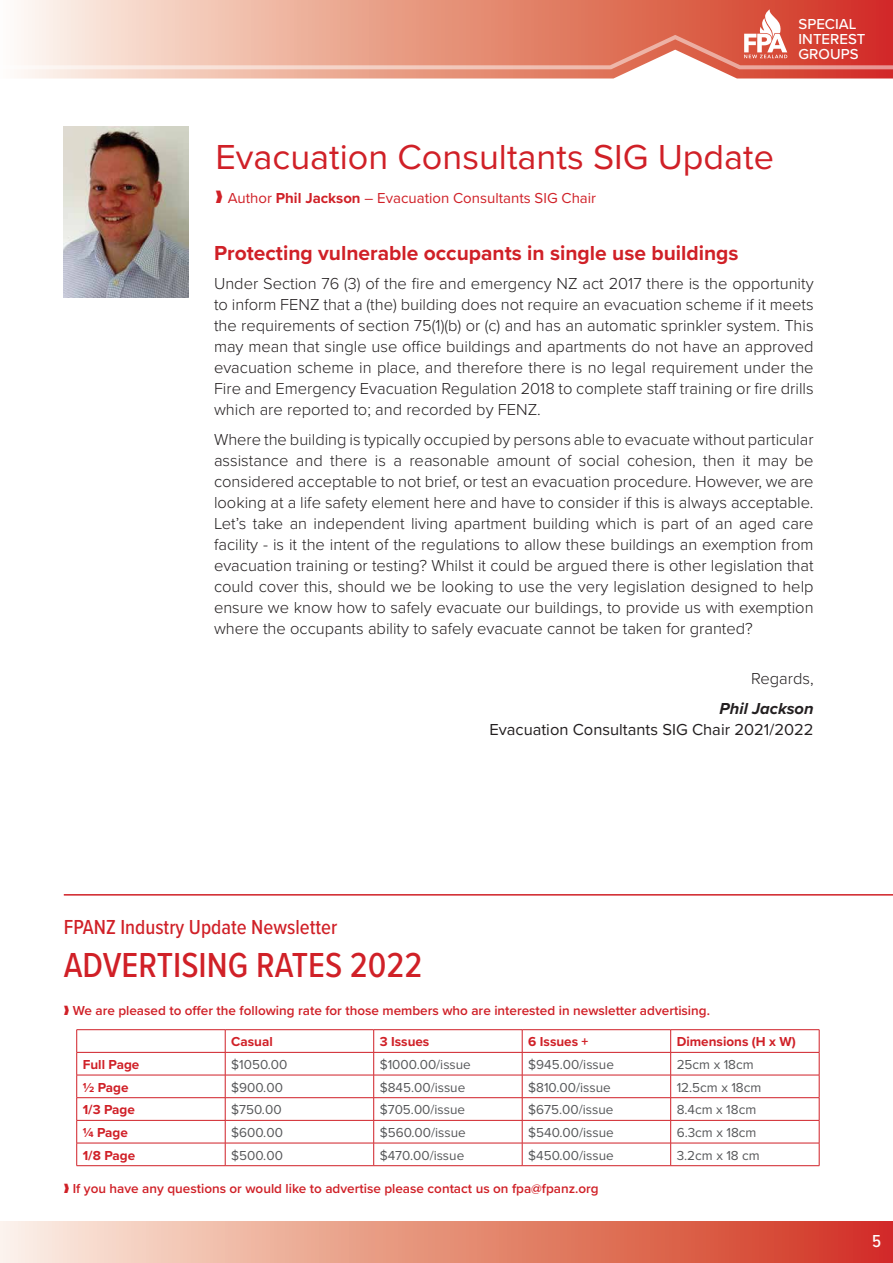
<style>
.page{position:relative;width:893px;height:1263px;background:#fff}
.page>*{position:absolute;margin:0;border:0;box-sizing:border-box;transform-origin:0 0}
.SIG_Headings{font:36px "Proxima Nova";color:#d02027}
.t1{font:500 36px "Proxima Nova Cond";color:#d02027}
.Subheading_this_one{font:700 21px "Proxima Nova";color:#d02027}
.t2{font:500 21px "Proxima Nova Cond";color:#d02027}
.t3{font:500 18px "Proxima Nova Cond";color:#fff}
.Body_Text_New_Style{font:300 16.5px/21px "Proxima Nova";color:#231f20;text-align:justify}
.Body_Text_New_Style-2{font:16.5px/21px "Proxima Nova";color:#231f20;text-align:right}
.t4{font:15px "Proxima Nova";color:#d02027}
.t5{font:500 15px/15px "Proxima Nova";color:#fff}
.t6{font:13.5px "Proxima Nova";color:#57585a}
.t7{font:600 13.5px "Proxima Nova";color:#d02027}
.t8{font:700 13.5px "Proxima Nova";color:#d02027}
.s1{font-weight:700}
.s2{font-weight:700;font-style:italic}
</style>
<div class="page">
<div style="left:0;top:1221px;width:893px;height:42px;background:linear-gradient(to right,#fbefdd,#d1301b)"></div>
<svg style="left:21px;top:0;width:872px;height:9px;background:#e6907d"></svg>
<svg style="left:21px;top:69px;width:872px;height:10px;background:#eba99a"></svg>
<svg style="left:21px;top:9px;width:872px;height:60px;background:#e89987"></svg>
<img style="left:64px;top:127px;width:124px;height:171px">
<hr style="left:77px;top:1029px;width:148px;height:1px;background:#d02027">
<hr style="left:225px;top:1029px;width:149px;height:1px;background:#d02027">
<hr style="left:374px;top:1029px;width:148px;height:1px;background:#d02027">
<hr style="left:522px;top:1029px;width:149px;height:1px;background:#d02027">
<hr style="left:671px;top:1029px;width:148px;height:1px;background:#d02027">
<hr style="left:77px;top:1052px;width:148px;height:1px;background:#d02027">
<hr style="left:225px;top:1052px;width:149px;height:1px;background:#d02027">
<hr style="left:374px;top:1052px;width:148px;height:1px;background:#d02027">
<hr style="left:522px;top:1052px;width:149px;height:1px;background:#d02027">
<hr style="left:671px;top:1052px;width:148px;height:1px;background:#d02027">
<hr style="left:77px;top:1075px;width:148px;height:1px;background:#d02027">
<hr style="left:225px;top:1075px;width:149px;height:1px;background:#d02027">
<hr style="left:374px;top:1075px;width:148px;height:1px;background:#d02027">
<hr style="left:522px;top:1075px;width:149px;height:1px;background:#d02027">
<hr style="left:671px;top:1075px;width:148px;height:1px;background:#d02027">
<hr style="left:77px;top:1097px;width:148px;height:1px;background:#d02027">
<hr style="left:225px;top:1097px;width:149px;height:1px;background:#d02027">
<hr style="left:374px;top:1097px;width:148px;height:1px;background:#d02027">
<hr style="left:522px;top:1097px;width:149px;height:1px;background:#d02027">
<hr style="left:671px;top:1097px;width:148px;height:1px;background:#d02027">
<hr style="left:77px;top:1120px;width:148px;height:1px;background:#d02027">
<hr style="left:225px;top:1120px;width:149px;height:1px;background:#d02027">
<hr style="left:374px;top:1120px;width:148px;height:1px;background:#d02027">
<hr style="left:522px;top:1120px;width:149px;height:1px;background:#d02027">
<hr style="left:671px;top:1120px;width:148px;height:1px;background:#d02027">
<hr style="left:77px;top:1143px;width:148px;height:1px;background:#d02027">
<svg style="left:76px;top:1030px;width:1px;height:135px"></svg>
<hr style="left:225px;top:1143px;width:149px;height:1px;background:#d02027">
<svg style="left:225px;top:1030px;width:1px;height:135px"></svg>
<hr style="left:374px;top:1143px;width:148px;height:1px;background:#d02027">
<svg style="left:373px;top:1030px;width:1px;height:135px"></svg>
<hr style="left:522px;top:1143px;width:149px;height:1px;background:#d02027">
<svg style="left:522px;top:1030px;width:1px;height:135px"></svg>
<hr style="left:671px;top:1143px;width:148px;height:1px;background:#d02027">
<svg style="left:670px;top:1030px;width:1px;height:135px"></svg>
<svg style="left:819px;top:1030px;width:1px;height:135px"></svg>
<hr style="left:77px;top:1165px;width:148px;height:1px;background:#d02027">
<hr style="left:225px;top:1165px;width:149px;height:1px;background:#d02027">
<hr style="left:374px;top:1165px;width:148px;height:1px;background:#d02027">
<hr style="left:522px;top:1165px;width:149px;height:1px;background:#d02027">
<hr style="left:671px;top:1165px;width:148px;height:1px;background:#d02027">
<hr style="left:64px;top:894px;width:829px;height:1px;background:#d02027">
<p class="t5" style="left:799px;top:16px;width:68px">SPECIAL<br>INTEREST<br>GROUPS</p>
<p class="SIG_Headings" style="left:215px;top:130px;width:560px">Evacuation Consultants SIG Update</p>
<p class="t4" style="left:215px;top:187px;width:382px">❱ Author <span class="s1">Phil Jackson</span> – Evacuation Consultants SIG Chair</p>
<p class="Subheading_this_one" style="left:214px;top:237px;width:526px">Protecting vulnerable occupants in single use buildings</p>
<p class="Body_Text_New_Style" style="left:214px;top:272px;width:601px">Under Section 76 (3) of the fire and emergency NZ act 2017 there is the opportunity to inform FENZ that a (the) building does not require an evacuation scheme if it meets the requirements of section 75(1)(b) or (c) and has an automatic sprinkler system. This may mean that single use office buildings and apartments do not have an approved evacuation scheme in place, and therefore there is no legal requirement under the Fire and Emergency Evacuation Regulation 2018 to complete staff training or fire drills which are reported to; and recorded by FENZ.</p>
<p class="Body_Text_New_Style" style="left:214px;top:428px;width:601px">Where the building is typically occupied by persons able to evacuate without particular assistance and there is a reasonable amount of social cohesion, then it may be considered acceptable to not brief, or test an evacuation procedure. However, we are looking at a life safety element here and have to consider if this is always acceptable.<br>Let’s take an independent living apartment building which is part of an aged care facility - is it the intent of the regulations to allow these buildings an exemption from evacuation training or testing? Whilst it could be argued there is other legislation that could cover this, should we be looking to use the very legislation designed to help ensure we know how to safely evacuate our buildings, to provide us with exemption where the occupants ability to safely evacuate cannot be taken for granted?</p>
<p class="Body_Text_New_Style" style="left:751px;top:667px;width:64px">Regards,</p>
<p class="Body_Text_New_Style-2" style="left:489px;top:697px;width:326px"><span class="s2">Phil Jackson<br></span>Evacuation Consultants SIG Chair 2021/2022</p>
<p class="t2" style="left:64px;top:911px;width:275px">FPANZ Industry Update Newsletter</p>
<p class="t1" style="left:64px;top:939px;width:360px">ADVERTISING RATES 2022</p>
<p class="t7" style="left:64px;top:1000px;width:648px">❱ We are pleased to offer the following rate for those members who are interested in newsletter advertising.</p>
<p class="t8" style="left:231px;top:1032px;width:43px">Casual</p>
<p class="t8" style="left:380px;top:1032px;width:51px">3 Issues</p>
<p class="t8" style="left:528px;top:1032px;width:62px">6 Issues +</p>
<p class="t8" style="left:677px;top:1032px;width:121px">Dimensions (H x W)</p>
<p class="t8" style="left:83px;top:1054px;width:58px">Full Page</p>
<p class="t6" style="left:231px;top:1054px;width:58px">$1050.00</p>
<p class="t6" style="left:380px;top:1054px;width:93px">$1000.00/issue</p>
<p class="t6" style="left:528px;top:1054px;width:87px">$945.00/issue</p>
<p class="t6" style="left:677px;top:1054px;width:79px">25cm x 18cm</p>
<p class="t8" style="left:83px;top:1077px;width:47px">½ Page</p>
<p class="t6" style="left:231px;top:1077px;width:53px">$900.00</p>
<p class="t6" style="left:380px;top:1077px;width:87px">$845.00/issue</p>
<p class="t6" style="left:528px;top:1077px;width:84px">$810.00/issue</p>
<p class="t6" style="left:677px;top:1077px;width:86px">12.5cm x 18cm</p>
<p class="t8" style="left:83px;top:1100px;width:54px">1/3 Page</p>
<p class="t6" style="left:231px;top:1100px;width:52px">$750.00</p>
<p class="t6" style="left:380px;top:1100px;width:87px">$705.00/issue</p>
<p class="t6" style="left:528px;top:1100px;width:87px">$675.00/issue</p>
<p class="t6" style="left:677px;top:1100px;width:81px">8.4cm x 18cm</p>
<p class="t8" style="left:83px;top:1122px;width:47px">¼ Page</p>
<p class="t6" style="left:231px;top:1122px;width:53px">$600.00</p>
<p class="t6" style="left:380px;top:1122px;width:88px">$560.00/issue</p>
<p class="t6" style="left:528px;top:1122px;width:87px">$540.00/issue</p>
<p class="t6" style="left:677px;top:1122px;width:81px">6.3cm x 18cm</p>
<p class="t8" style="left:83px;top:1145px;width:54px">1/8 Page</p>
<p class="t6" style="left:231px;top:1145px;width:53px">$500.00</p>
<p class="t6" style="left:380px;top:1145px;width:86px">$470.00/issue</p>
<p class="t6" style="left:528px;top:1145px;width:87px">$450.00/issue</p>
<p class="t6" style="left:677px;top:1145px;width:85px">3.2cm x 18 cm</p>
<p class="t7" style="left:64px;top:1178px;width:536px">❱ If you have any questions or would like to advertise please contact us on fpa@fpanz.org</p>
<p class="t3" style="left:872px;top:1227px;width:11px">5</p>
</div>
